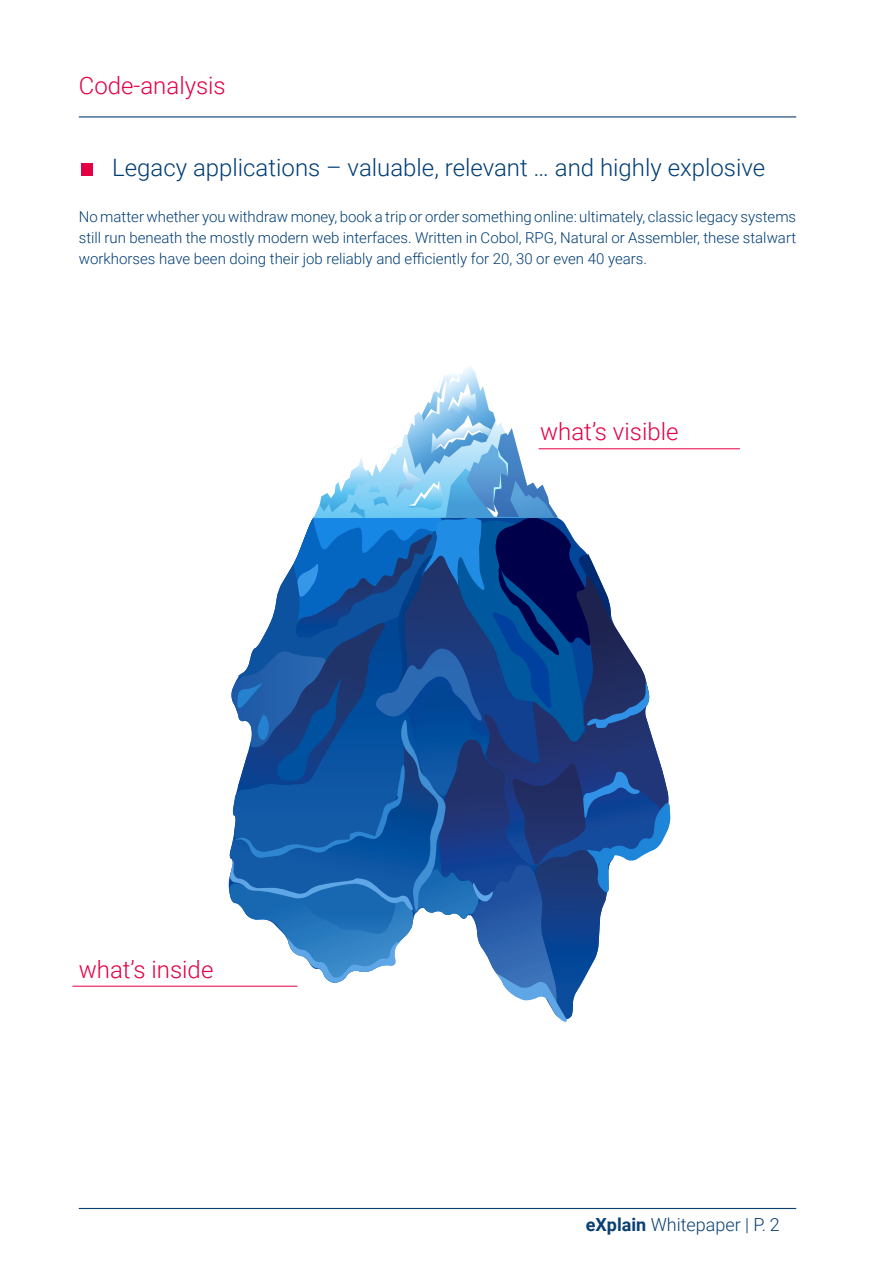
<style>
.page{position:relative;width:893px;height:1263px;background:#fff}
.page>*{position:absolute;margin:0;border:0;box-sizing:border-box;transform-origin:0 0}
.t1{font:300 24px "Roboto";color:#003d74}
.t2{font:300 24px "Roboto";color:#e40045}
.t3{font:300 18px "Roboto";color:#0a3f71}
.t4{font:300 15px/21px "Roboto";color:#003d74;text-align:justify}
.s1{font-weight:700}
</style>
<div class="page">
<hr style="left:79px;top:1208px;width:717px;height:1px;background:#0b3f70">
<hr style="left:79px;top:116px;width:717px;height:1px;background:#0b3f70">
<div style="left:81px;top:163px;width:12px;height:13px;background:#e40045"></div>
<hr style="left:539px;top:448px;width:201px;height:1px;background:#e40045">
<hr style="left:72px;top:986px;width:225px;height:1px;background:#e40045">
<svg style="left:228px;top:366px;width:442px;height:656px"></svg>
<h1 class="t2" style="left:79px;top:68px;width:148px">Code-analysis</h1>
<h1 class="t1" style="left:112px;top:150px;width:655px">Legacy applications – valuable, relevant … and highly explosive</h1>
<p class="t4" style="left:79px;top:206px;width:719px">No matter whether you withdraw money, book a trip or order something online: ultimately, classic legacy systems still run beneath the mostly modern web interfaces. Written in Cobol, RPG, Natural or Assembler, these stalwart workhorses have been doing their job reliably and efficiently for 20, 30 or even 40 years.</p>
<h1 class="t2" style="left:79px;top:953px;width:136px">what’s inside</h1>
<h1 class="t2" style="left:540px;top:415px;width:140px">what’s visible</h1>
<p class="t3" style="left:586px;top:1212px;width:195px"><span class="s1">eXplain</span> Whitepaper | P. 2</p>
</div>
